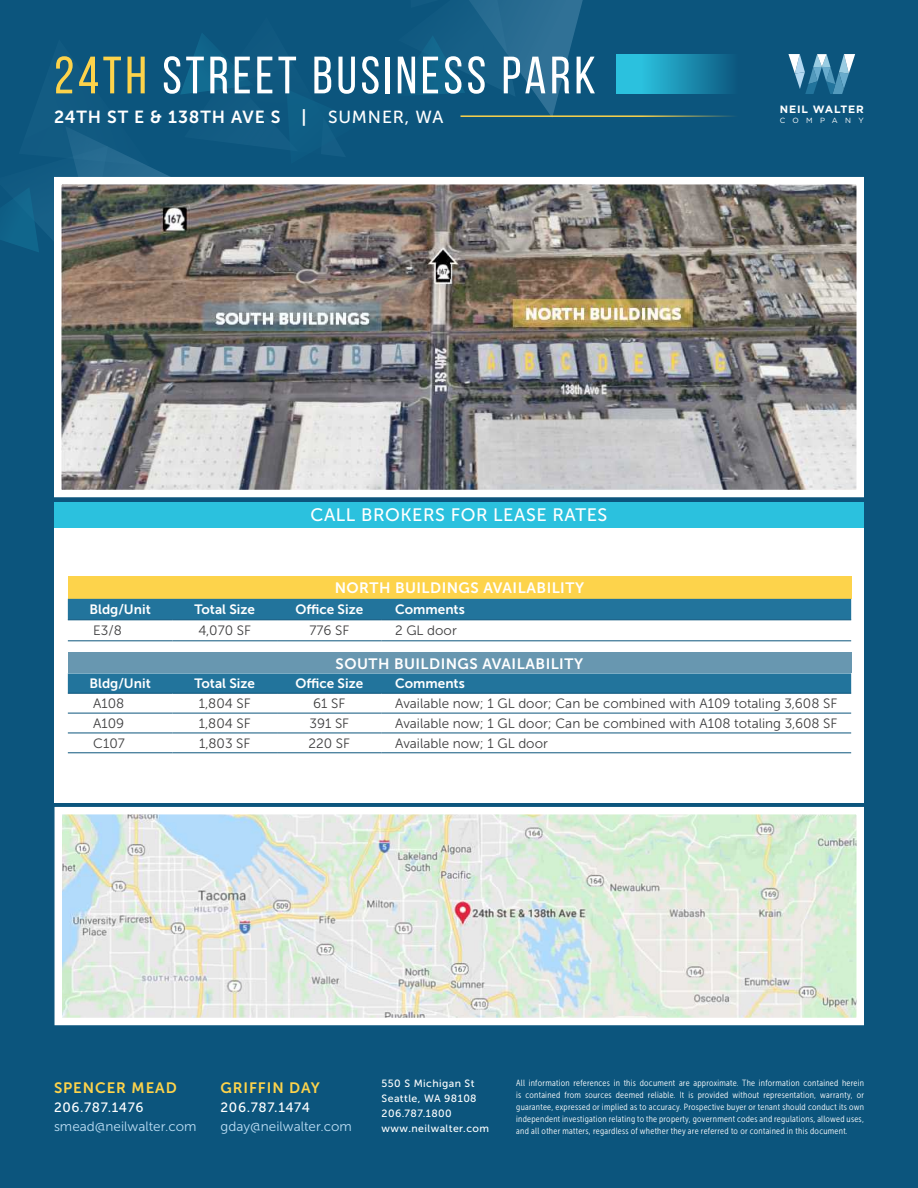
<style>
.page{position:relative;width:918px;height:1188px;background:#0c557d}
.page>*{position:absolute;margin:0;border:0;box-sizing:border-box;transform-origin:0 0}
.t1{font:52.5px "Bebas Neue";letter-spacing:.07em;color:#fff}
.t2{font:18px "Museo Sans 500";letter-spacing:.03em;color:#fff}
.t3{font:17.4px "Museo Sans 700";letter-spacing:.05em;color:#fff}
.t4{font:15px "Museo Sans 700";letter-spacing:.03em;color:#fff}
.t5{font:15px "Museo Sans 700";letter-spacing:.06em;color:#fdd34b}
.t6{font:13.5px "Museo Sans 300";color:#3e3e3f}
.t7{font:13.5px "Museo Sans 700";color:#fff}
.t8{font:13.5px "Museo Sans 300";color:#bbddf4}
.t9{font:13.5px "Museo Sans 500";letter-spacing:.05em;color:#fff}
.t10{font:700 10.65px "Gotham";letter-spacing:.08em;color:#fff}
.t11{font:10.5px "Museo Sans 500";letter-spacing:.04em;color:#fff}
.t12{font:9px/12px "Museo Sans Cond 300";letter-spacing:.03em;color:#fff;text-align:justify}
.t13{font:7.5px "Gotham";letter-spacing:.98em;color:#fff}
.s1{color:#fdd34b}
.s2{font-family:"Museo Sans 500"}
</style>
<div class="page">
<svg style="left:0;top:0;width:583px;height:252px"></svg>
<div style="left:55px;top:527px;width:809px;height:275px;background:#fff"></div>
<img style="left:63px;top:186px;width:792px;height:302px">
<div style="left:54px;top:177px;width:810px;height:320px;border:8px solid #fff"></div>
<svg style="left:54px;top:806px;width:810px;height:220px;background:#dee7e0"></svg>
<div style="left:54px;top:502px;width:810px;height:25px;background:#2bc1de"></div>
<div style="left:68px;top:577px;width:783px;height:22px;background:#fdd34b"></div>
<svg style="left:68px;top:599px;width:783px;height:94px;fill:#22749c"></svg>
<div style="left:68px;top:652px;width:783px;height:21px;background:#6897b0"></div>
<hr style="left:68px;top:693px;width:104px;height:1px;background:#0c557d">
<hr style="left:172px;top:693px;width:105px;height:1px;background:#0c557d">
<hr style="left:277px;top:693px;width:105px;height:1px;background:#0c557d">
<hr style="left:382px;top:693px;width:469px;height:1px;background:#0c557d">
<hr style="left:68px;top:713px;width:104px;height:1px;background:#0c557d">
<hr style="left:172px;top:713px;width:105px;height:1px;background:#0c557d">
<hr style="left:277px;top:713px;width:105px;height:1px;background:#0c557d">
<hr style="left:382px;top:713px;width:469px;height:1px;background:#0c557d">
<hr style="left:68px;top:733px;width:104px;height:1px;background:#0c557d">
<hr style="left:172px;top:733px;width:105px;height:1px;background:#0c557d">
<hr style="left:277px;top:733px;width:105px;height:1px;background:#0c557d">
<hr style="left:382px;top:733px;width:469px;height:1px;background:#0c557d">
<hr style="left:68px;top:753px;width:104px;height:1px;background:#0c557d">
<hr style="left:172px;top:753px;width:105px;height:1px;background:#0c557d">
<hr style="left:277px;top:753px;width:105px;height:1px;background:#0c557d">
<hr style="left:382px;top:753px;width:469px;height:1px;background:#0c557d">
<hr style="left:68px;top:619px;width:104px;height:1px;background:#0c557d">
<hr style="left:172px;top:619px;width:105px;height:1px;background:#0c557d">
<hr style="left:277px;top:619px;width:105px;height:1px;background:#0c557d">
<hr style="left:382px;top:619px;width:469px;height:1px;background:#0c557d">
<hr style="left:68px;top:640px;width:104px;height:1px;background:#0c557d">
<hr style="left:172px;top:640px;width:105px;height:1px;background:#0c557d">
<hr style="left:277px;top:640px;width:105px;height:1px;background:#0c557d">
<hr style="left:382px;top:640px;width:469px;height:1px;background:#0c557d">
<hr style="left:460px;top:115px;width:278px;height:2px;background:#fdd34b">
<div style="left:617px;top:54px;width:121px;height:39px;background:linear-gradient(to right,#30d2ee,#0d5a82)"></div>
<svg style="left:788px;top:54px;width:67px;height:40px"></svg>
<p class="t1" style="left:54px;top:47px;width:543px"><span class="s1">24TH</span> STREET BUSINESS PARK</p>
<p class="t3" style="left:54px;top:107px;width:391px">24TH ST E &amp; 138TH AVE S | <span class="s2">SUMNER, WA</span></p>
<p class="t2" style="left:311px;top:505px;width:298px">CALL BROKERS FOR LEASE RATES</p>
<p class="t4" style="left:335px;top:579px;width:251px">NORTH BUILDINGS AVAILABILITY</p>
<p class="t10" style="left:780px;top:102px;width:85px">NEIL WALTER</p>
<p class="t13" style="left:780px;top:115px;width:86px">COMPANY</p>
<p class="t7" style="left:90px;top:602px;width:63px">Bldg/Unit</p>
<p class="t7" style="left:194px;top:602px;width:62px">Total Size</p>
<p class="t7" style="left:295px;top:602px;width:69px">Office Size</p>
<p class="t7" style="left:395px;top:602px;width:71px">Comments</p>
<p class="t6" style="left:93px;top:623px;width:30px">E3/8</p>
<p class="t6" style="left:199px;top:623px;width:54px">4,070 SF</p>
<p class="t6" style="left:309px;top:623px;width:41px">776 SF</p>
<p class="t6" style="left:395px;top:623px;width:63px">2 GL door</p>
<p class="t4" style="left:336px;top:655px;width:249px">SOUTH BUILDINGS AVAILABILITY</p>
<p class="t7" style="left:90px;top:676px;width:63px">Bldg/Unit</p>
<p class="t7" style="left:194px;top:676px;width:62px">Total Size</p>
<p class="t7" style="left:295px;top:676px;width:69px">Office Size</p>
<p class="t7" style="left:395px;top:676px;width:71px">Comments</p>
<p class="t6" style="left:93px;top:696px;width:33px">A108</p>
<p class="t6" style="left:199px;top:696px;width:53px">1,804 SF</p>
<p class="t6" style="left:313px;top:696px;width:34px">61 SF</p>
<p class="t6" style="left:395px;top:696px;width:444px">Available now; 1 GL door; Can be combined with A109 totaling 3,608 SF</p>
<p class="t6" style="left:93px;top:716px;width:33px">A109</p>
<p class="t6" style="left:199px;top:716px;width:53px">1,804 SF</p>
<p class="t6" style="left:309px;top:716px;width:41px">391 SF</p>
<p class="t6" style="left:395px;top:716px;width:444px">Available now; 1 GL door; Can be combined with A108 totaling 3,608 SF</p>
<p class="t6" style="left:93px;top:736px;width:33px">C107</p>
<p class="t6" style="left:199px;top:736px;width:53px">1,803 SF</p>
<p class="t6" style="left:309px;top:736px;width:43px">220 SF</p>
<p class="t6" style="left:395px;top:736px;width:154px">Available now; 1 GL door</p>
<p class="t5" style="left:54px;top:1080px;width:124px">SPENCER MEAD</p>
<p class="t9" style="left:54px;top:1100px;width:91px">206.787.1476</p>
<p class="t8" style="left:54px;top:1120px;width:144px">smead@neilwalter.com</p>
<p class="t5" style="left:221px;top:1080px;width:101px">GRIFFIN DAY</p>
<p class="t9" style="left:221px;top:1100px;width:91px">206.787.1474</p>
<p class="t8" style="left:221px;top:1120px;width:133px">gday@neilwalter.com</p>
<p class="t11" style="left:382px;top:1078px;width:94px">550 S Michigan St</p>
<p class="t11" style="left:382px;top:1093px;width:97px">Seattle, WA 98108</p>
<p class="t11" style="left:382px;top:1108px;width:72px">206.787.1800</p>
<p class="t11" style="left:382px;top:1123px;width:109px">www.neilwalter.com</p>
<p class="t12" style="left:516px;top:1077px;width:349px">All information references in this document are approximate. The information contained herein is contained from sources deemed reliable. It is provided without representation, warranty, or guarantee, expressed or implied as to accuracy. Prospective buyer or tenant should conduct its own independent investigation relating to the property, government codes and regulations, allowed uses, and all other matters, regardless of whether they are referred to or contained in this document.</p>
</div>
